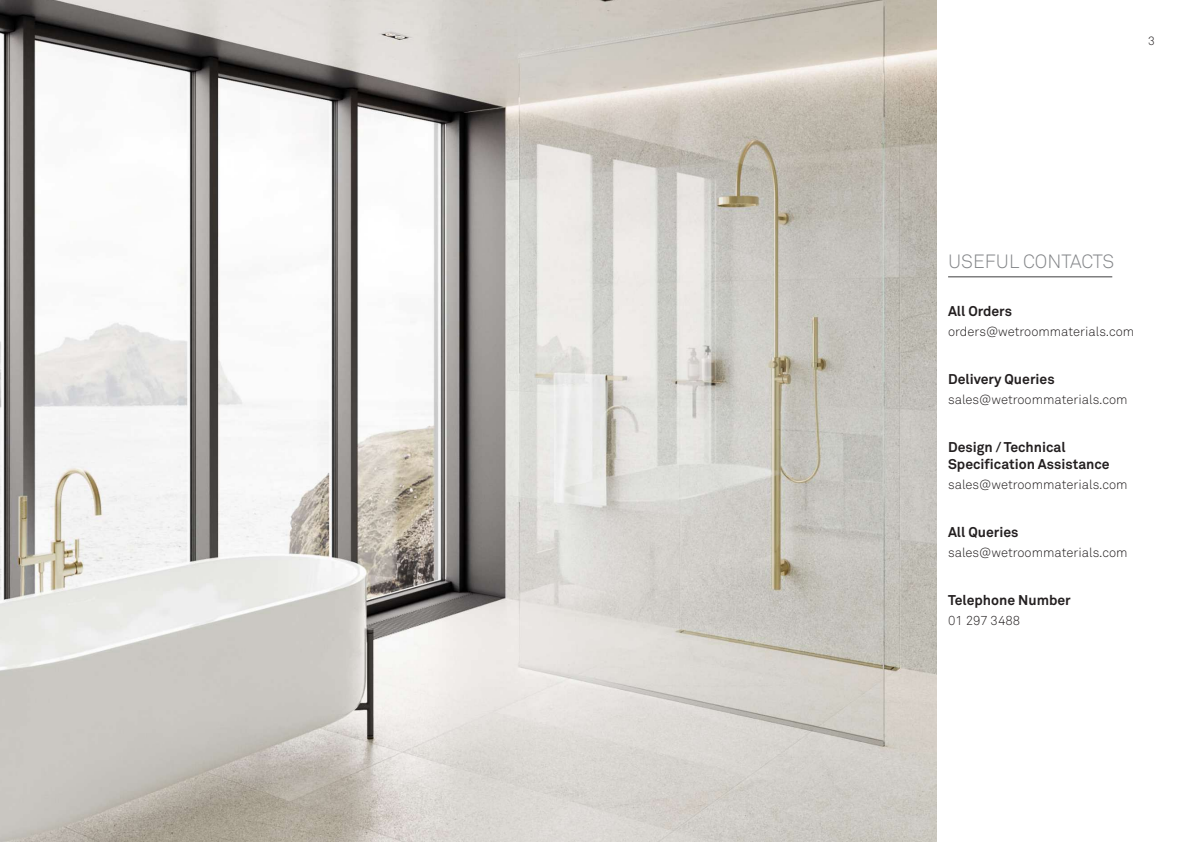
<style>
.page{position:relative;width:1191px;height:842px;background:#fff}
.page>*{position:absolute;margin:0;border:0;box-sizing:border-box;transform-origin:0 0}
.t1{font:19px "Akkurat Leicht";color:#848689}
.t2{font:700 14px/16.8px "Akkurat";color:#231f20}
.t3{font:13px "Akkurat Leicht";color:#231f20}
.t4{font:12px "Akkurat Leicht";color:#231f20}
</style>
<div class="page">
<img style="left:0;top:0;width:936px;height:842px">
<hr style="left:948px;top:277px;width:164px;height:1px;background:#3e3e3f">
<p class="t4" style="left:1148px;top:35px;width:8px">3</p>
<h1 class="t1" style="left:948px;top:253px;width:168px">USEFUL CONTACTS</h1>
<p class="t2" style="left:948px;top:304px;width:65px">All Orders</p>
<p class="t3" style="left:948px;top:326px;width:188px">orders@wetroommaterials.com</p>
<p class="t2" style="left:948px;top:372px;width:108px">Delivery Queries</p>
<p class="t3" style="left:948px;top:394px;width:181px">sales@wetroommaterials.com</p>
<p class="t2" style="left:948px;top:440px;width:163px">Design / Technical<br>Specification Assistance</p>
<p class="t3" style="left:948px;top:479px;width:181px">sales@wetroommaterials.com</p>
<p class="t2" style="left:948px;top:525px;width:72px">All Queries</p>
<p class="t3" style="left:948px;top:547px;width:181px">sales@wetroommaterials.com</p>
<p class="t2" style="left:948px;top:593px;width:124px">Telephone Number</p>
<p class="t3" style="left:948px;top:615px;width:74px">01 297 3488</p>
</div>
